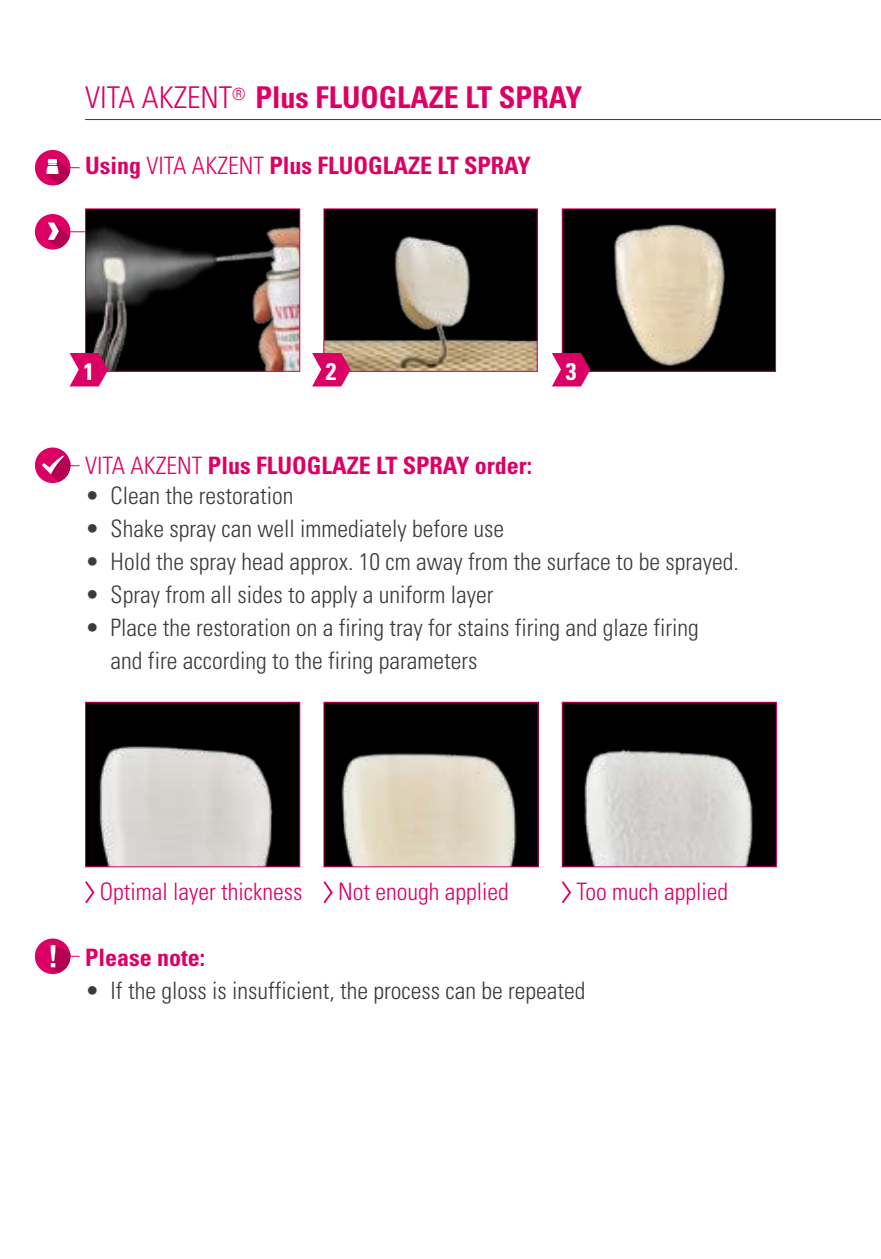
<style>
.page{position:relative;width:881px;height:1259px;background:#fff}
.page>*{position:absolute;margin:0;border:0;box-sizing:border-box;transform-origin:0 0}
.t1{font:700 condensed 30px "Univers LT Std";color:#dd0064}
.t2{font:300 condensed 24px/33px "Univers LT Std";color:#3b3b3a}
.t3{font:700 condensed 24px "Univers LT Std";color:#dd0064}
.t4{font:300 condensed 24px "Univers LT Std";color:#dd0064}
.t5{font:700 condensed 24px "Univers LT Std";color:#fff}
.s1{font-weight:300}
</style>
<div class="page">
<hr style="left:35px;top:231px;width:71px;height:1px;background:#dd0064">
<div style="left:35px;top:214px;width:35px;height:35px;background:#dd0064;border-radius:50%"></div>
<svg style="left:48px;top:222px;width:22px;height:26px"></svg>
<hr style="left:48px;top:955px;width:31px;height:2px;background:#dd0064">
<div style="left:35px;top:938px;width:35px;height:36px;background:#dd0064;border-radius:50%"></div>
<svg style="left:51px;top:945px;width:21px;height:28px"></svg>
<hr style="left:37px;top:465px;width:42px;height:1px;background:#dd0064">
<div style="left:35px;top:447px;width:35px;height:36px;background:#dd0064;border-radius:50%"></div>
<svg style="left:42px;top:455px;width:30px;height:27px"></svg>
<div style="left:35px;top:150px;width:35px;height:35px;background:#dd0064;border-radius:50%"></div>
<svg style="left:46px;top:159px;width:33px;height:26px"></svg>
<div style="left:85px;top:209px;width:214px;height:162px;background:#000"></div>
<img style="left:87px;top:226px;width:211px;height:144px">
<div style="left:85px;top:208px;width:215px;height:164px;border:1px solid #dd0064"></div>
<div style="left:324px;top:209px;width:213px;height:162px;background:#000"></div>
<img style="left:325px;top:236px;width:210px;height:134px">
<img style="left:563px;top:210px;width:210px;height:160px">
<div style="left:561px;top:208px;width:214px;height:164px;border:1px solid #dd0064"></div>
<svg style="left:70px;top:353px;width:38px;height:33px"></svg>
<svg style="left:312px;top:353px;width:38px;height:33px"></svg>
<svg style="left:552px;top:353px;width:38px;height:33px"></svg>
<div style="left:85px;top:702px;width:215px;height:165px;background:#000"></div>
<img style="left:99px;top:746px;width:174px;height:119px">
<div style="left:85px;top:702px;width:215px;height:165px;border:1px solid #dd0064"></div>
<div style="left:324px;top:702px;width:214px;height:165px;background:#000"></div>
<img style="left:341px;top:753px;width:176px;height:112px">
<div style="left:562px;top:702px;width:214px;height:165px;background:#000"></div>
<img style="left:584px;top:749px;width:169px;height:116px">
<div style="left:561px;top:702px;width:215px;height:165px;border:1px solid #dd0064"></div>
<hr style="left:85px;top:119px;width:795px;height:1px;background:#3b3b3a">
<svg style="left:85px;top:881px;width:10px;height:23px"></svg>
<svg style="left:323px;top:881px;width:10px;height:23px"></svg>
<svg style="left:561px;top:881px;width:11px;height:23px"></svg>
<p class="t1" style="left:85px;top:79px;width:498px"><span class="s1">VITA AKZENT</span><sup>®</sup> Plus FLUOGLAZE LT SPRAY</p>
<p class="t3" style="left:85px;top:151px;width:447px">Using <span class="s1">VITA AKZENT</span> Plus FLUOGLAZE LT SPRAY</p>
<p class="t5" style="left:83px;top:357px;width:12px">1</p>
<p class="t5" style="left:326px;top:357px;width:12px">2</p>
<p class="t5" style="left:565px;top:357px;width:12px">3</p>
<p class="t3" style="left:85px;top:450px;width:448px"><span class="s1">VITA AKZENT</span> Plus FLUOGLAZE LT SPRAY order:</p>
<p class="t2" style="left:85px;top:479px;width:210px">• Clean the restoration</p>
<p class="t2" style="left:85px;top:512px;width:420px">• Shake spray can well immediately before use</p>
<p class="t2" style="left:85px;top:545px;width:655px">• Hold the spray head approx. 10 cm away from the surface to be sprayed.</p>
<p class="t2" style="left:85px;top:578px;width:410px">• Spray from all sides to apply a uniform layer</p>
<p class="t2" style="left:111px;top:611px;width:589px;text-indent:-26px">• Place the restoration on a firing tray for stains firing and glaze firing and fire according to the firing parameters</p>
<p class="t4" style="left:100px;top:877px;width:204px">Optimal layer thickness</p>
<p class="t4" style="left:338px;top:877px;width:172px">Not enough applied</p>
<p class="t4" style="left:576px;top:877px;width:153px">Too much applied</p>
<p class="t3" style="left:85px;top:943px;width:121px">Please note:</p>
<p class="t2" style="left:85px;top:974px;width:501px">• If the gloss is insufficient, the process can be repeated</p>
</div>
